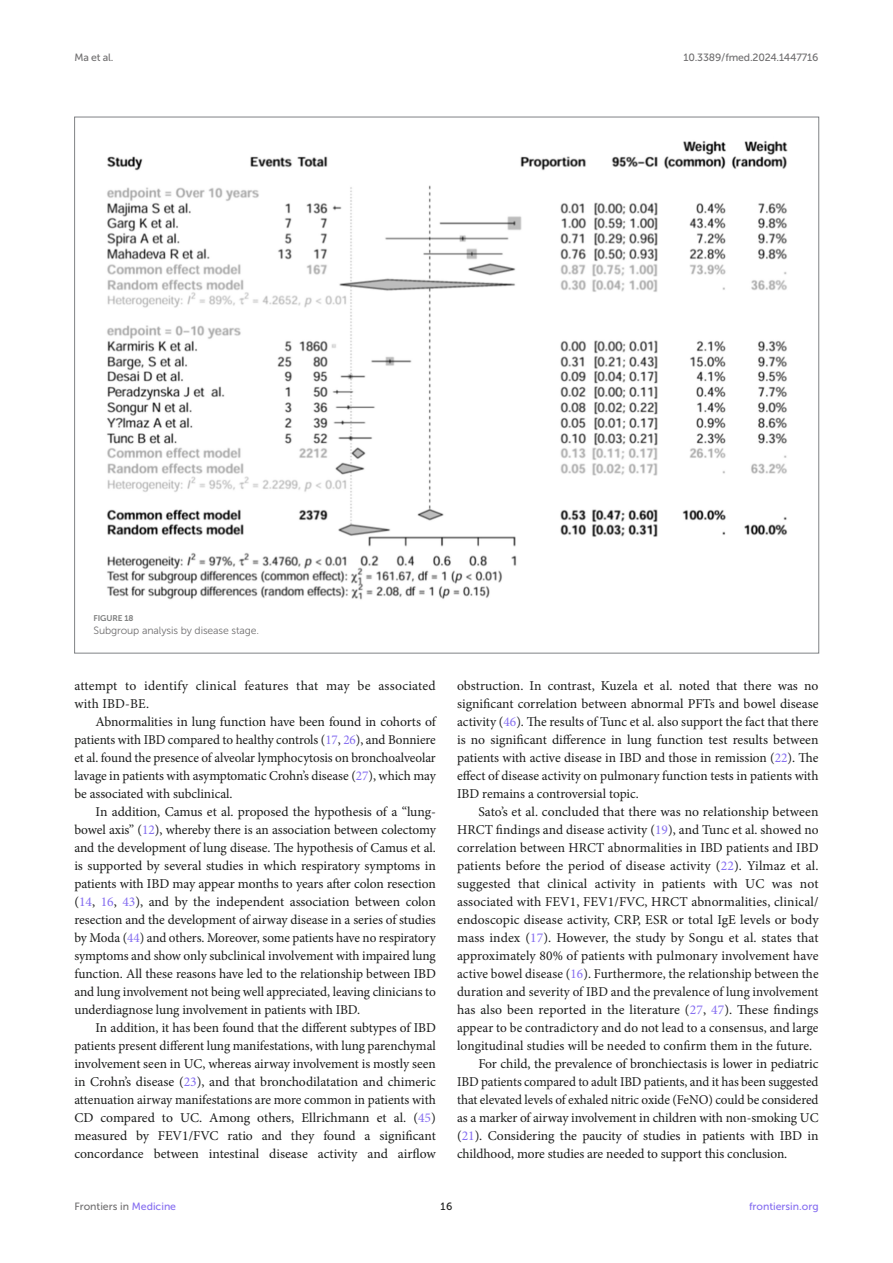
<style>
.page{position:relative;width:893px;height:1263px;background:#fff}
.page>*{position:absolute;margin:0;border:0;box-sizing:border-box;transform-origin:0 0}
.TEXT{font:13.5px/18px "Minion Pro";color:#1b1c1b;text-align:justify}
.t1{font:10.5px "Museo Sans 500";letter-spacing:-.015em;color:#706f70}
.FIG_LEG{font:10.5px "Museo Sans 300";letter-spacing:-.01em;color:#706f70}
.t2{font:10.5px "Museo Sans 500";color:#856df0}
.t3{font:10.5px "Museo Sans 500";color:#1b1c1b}
.FIG_HD{font:8.25px "Museo Sans 700";letter-spacing:-.01em;color:#7e7f7f}
.s1{color:#856df0}
</style>
<div class="page">
<img style="left:107px;top:140px;width:681px;height:460px">
<p class="t1" style="left:74px;top:51px;width:40px">Ma et al.</p>
<p class="t1" style="left:683px;top:51px;width:137px">10.3389/fmed.2024.1447716</p>
<p class="FIG_HD" style="left:94px;top:613px;width:42px">FIGURE 18</p>
<p class="FIG_LEG" style="left:94px;top:625px;width:167px">Subgroup analysis by disease stage.</p>
<p class="TEXT" style="left:74px;top:677px;width:363px">attempt to identify clinical features that may be associated with IBD-BE.</p>
<p class="TEXT" style="left:74px;top:713px;width:363px;text-indent:21px">Abnormalities in lung function have been found in cohorts of patients with IBD compared to healthy controls (<span class="s1">17</span>, <span class="s1">26</span>), and Bonniere et al. found the presence of alveolar lymphocytosis on bronchoalveolar lavage in patients with asymptomatic Crohn’s disease (<span class="s1">27</span>), which may be associated with subclinical.</p>
<p class="TEXT" style="left:74px;top:803px;width:363px;text-indent:21px">In addition, Camus et al. proposed the hypothesis of a “lung&shy;bowel axis” (<span class="s1">12</span>), whereby there is an association between colectomy and the development of lung disease. The hypothesis of Camus et al. is supported by several studies in which respiratory symptoms in patients with IBD may appear months to years after colon resection (<span class="s1">14</span>, <span class="s1">16</span>, <span class="s1">43</span>), and by the independent association between colon resection and the development of airway disease in a series of studies by Moda (<span class="s1">44</span>) and others. Moreover, some patients have no respiratory symptoms and show only subclinical involvement with impaired lung function. All these reasons have led to the relationship between IBD and lung involvement not being well appreciated, leaving clinicians to underdiagnose lung involvement in patients with IBD.</p>
<p class="TEXT" style="left:74px;top:1019px;width:363px;text-indent:21px">In addition, it has been found that the different subtypes of IBD patients present different lung manifestations, with lung parenchymal involvement seen in UC, whereas airway involvement is mostly seen in Crohn’s disease (<span class="s1">23</span>), and that bronchodilatation and chimeric attenuation airway manifestations are more common in patients with CD compared to UC. Among others, Ellrichmann et al. (<span class="s1">45</span>) measured by FEV1/FVC ratio and they found a significant concordance between intestinal disease activity and airflow</p>
<p class="TEXT" style="left:457px;top:677px;width:363px">obstruction. In contrast, Kuzela et al. noted that there was no significant correlation between abnormal PFTs and bowel disease activity (<span class="s1">46</span>). The results of Tunc et al. also support the fact that there is no significant difference in lung function test results between patients with active disease in IBD and those in remission (<span class="s1">22</span>). The effect of disease activity on pulmonary function tests in patients with IBD remains a controversial topic.</p>
<p class="TEXT" style="left:457px;top:803px;width:363px;text-indent:21px">Sato’s et al. concluded that there was no relationship between HRCT findings and disease activity (<span class="s1">19</span>), and Tunc et al. showed no correlation between HRCT abnormalities in IBD patients and IBD patients before the period of disease activity (<span class="s1">22</span>). Yilmaz et al. suggested that clinical activity in patients with UC was not associated with FEV1, FEV1/FVC, HRCT abnormalities, clinical/ endoscopic disease activity, CRP, ESR or total IgE levels or body mass index (<span class="s1">17</span>). However, the study by Songu et al. states that approximately 80% of patients with pulmonary involvement have active bowel disease (<span class="s1">16</span>). Furthermore, the relationship between the duration and severity of IBD and the prevalence of lung involvement has also been reported in the literature (<span class="s1">27</span>, <span class="s1">47</span>). These findings appear to be contradictory and do not lead to a consensus, and large longitudinal studies will be needed to confirm them in the future.</p>
<p class="TEXT" style="left:457px;top:1055px;width:363px;text-indent:21px">For child, the prevalence of bronchiectasis is lower in pediatric IBD patients compared to adult IBD patients, and it has been suggested that elevated levels of exhaled nitric oxide (FeNO) could be considered as a marker of airway involvement in children with non-smoking UC (<span class="s1">21</span>). Considering the paucity of studies in patients with IBD in childhood, more studies are needed to support this conclusion.</p>
<p class="t1" style="left:74px;top:1200px;width:103px">Frontiers in <span class="s1">Medicine</span></p>
<p class="t3" style="left:440px;top:1200px;width:13px">16</p>
<p class="t2" style="left:749px;top:1200px;width:71px">frontiersin.org</p>
</div>
